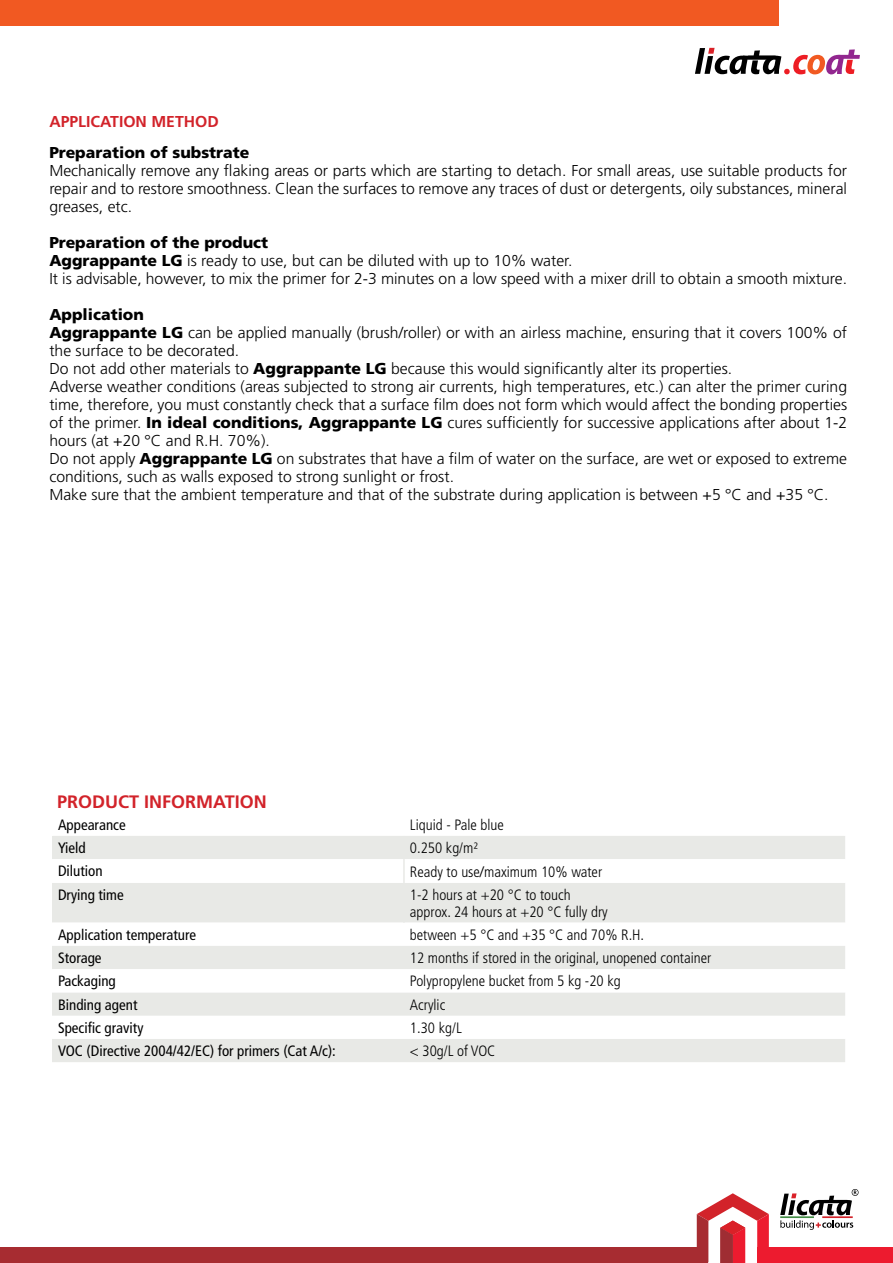
<style>
.page{position:relative;width:893px;height:1263px;background:#fff}
.page>*{position:absolute;margin:0;border:0;box-sizing:border-box;transform-origin:0 0}
.t1{font:700 18px "Frutiger";color:#d2232a}
.t2{font:300 15.75px/18px "Frutiger";color:#000}
.t3{font:900 15.75px "Frutiger";color:#000}
.t4{font:700 15.75px "Frutiger";color:#d2232a}
.t5{font:300 condensed 15px/16.5px "Frutiger";color:#000}
.t6{font:condensed 15px "Frutiger";color:#000}
.s1{font-weight:900}
.s2{font-stretch:normal}
</style>
<div class="page">
<svg style="left:697px;top:1193px;width:72px;height:70px"></svg>
<svg style="left:780px;top:1189px;width:78px;height:41px"></svg>
<div style="left:0;top:1248px;width:708px;height:15px;background:#a72c31"></div>
<div style="left:757px;top:1248px;width:136px;height:15px;background:#ed1b2f"></div>
<div style="left:0;top:0;width:779px;height:26px;background:#f15922"></div>
<svg style="left:695px;top:48px;width:165px;height:26px"></svg>
<div style="left:52px;top:836px;width:793px;height:226px;background:#e8e9e6"></div>
<svg style="left:52px;top:859px;width:793px;height:180px"></svg>
<div style="left:52px;top:946px;width:793px;height:70px;background:#e8e9e6"></div>
<svg style="left:52px;top:969px;width:793px;height:23px"></svg>
<hr style="left:403px;top:836px;width:2px;height:23px;background:#e8e9e6">
<hr style="left:403px;top:859px;width:2px;height:24px;background:#e8e9e6">
<hr style="left:403px;top:883px;width:2px;height:40px;background:#e8e9e6">
<p class="t4" style="left:49px;top:112px;width:171px">APPLICATION METHOD</p>
<p class="t3" style="left:49px;top:143px;width:202px">Preparation of substrate</p>
<p class="t2" style="left:49px;top:162px;width:799px;text-align:justify">Mechanically remove any flaking areas or parts which are starting to detach. For small areas, use suitable products for repair and to restore smoothness. Clean the surfaces to remove any traces of dust or detergents, oily substances, mineral greases, etc.</p>
<p class="t2" style="left:49px;top:234px;width:799px"><span class="s1">Preparation of the product<br>Aggrappante LG</span> is ready to use, but can be diluted with up to 10% water.<br>It is advisable, however, to mix the primer for 2-3 minutes on a low speed with a mixer drill to obtain a smooth mixture.</p>
<p class="t2" style="left:49px;top:306px;width:799px"><span class="s1">Application<br>Aggrappante LG</span> can be applied manually (brush/roller) or with an airless machine, ensuring that it covers 100% of the surface to be decorated.<br>Do not add other materials to <span class="s1">Aggrappante LG</span> because this would significantly alter its properties.<br>Adverse weather conditions (areas subjected to strong air currents, high temperatures, etc.) can alter the primer curing time, therefore, you must constantly check that a surface film does not form which would affect the bonding properties of the primer. <span class="s1">In ideal conditions, Aggrappante LG</span> cures sufficiently for successive applications after about 1-2 hours (at +20 °C and R.H. 70%).<br>Do not apply <span class="s1">Aggrappante LG</span> on substrates that have a film of water on the surface, are wet or exposed to extreme conditions, such as walls exposed to strong sunlight or frost.<br>Make sure that the ambient temperature and that of the substrate during application is between +5 °C and +35 °C.</p>
<p class="t1" style="left:57px;top:792px;width:211px">PRODUCT INFORMATION</p>
<p class="t6" style="left:58px;top:816px;width:69px">Appearance</p>
<p class="t5" style="left:410px;top:817px;width:95px">Liquid - Pale blue</p>
<p class="t6" style="left:58px;top:839px;width:29px">Yield</p>
<p class="t5" style="left:410px;top:840px;width:70px">0.250 kg/m²</p>
<p class="t6" style="left:58px;top:862px;width:46px">Dilution</p>
<p class="t5" style="left:410px;top:864px;width:194px">Ready to use<span class="s2">/</span>maximum 10% water</p>
<p class="t6" style="left:58px;top:886px;width:67px">Drying time</p>
<p class="t5" style="left:410px;top:887px;width:199px">1-2 hours at +20 °C to touch approx. 24 hours at +20 °C fully dry</p>
<p class="t6" style="left:58px;top:926px;width:140px">Application temperature</p>
<p class="t5" style="left:410px;top:927px;width:236px">between +5 °C and +35 °C and 70% R.H.</p>
<p class="t6" style="left:58px;top:949px;width:45px">Storage</p>
<p class="t5" style="left:410px;top:950px;width:303px">12 months if stored in the original, unopened container</p>
<p class="t6" style="left:58px;top:972px;width:59px">Packaging</p>
<p class="t5" style="left:410px;top:973px;width:212px">Polypropylene bucket from 5 kg -20 kg</p>
<p class="t6" style="left:58px;top:996px;width:81px">Binding agent</p>
<p class="t5" style="left:410px;top:996px;width:37px">Acrylic</p>
<p class="t6" style="left:58px;top:1019px;width:87px">Specific gravity</p>
<p class="t5" style="left:410px;top:1020px;width:53px">1.30 kg/L</p>
<p class="t6" style="left:58px;top:1042px;width:279px">VOC (Directive 2004/42/EC) for primers (Cat A/c):</p>
<p class="t5" style="left:410px;top:1043px;width:87px">&lt; 30g/L of VOC</p>
</div>
